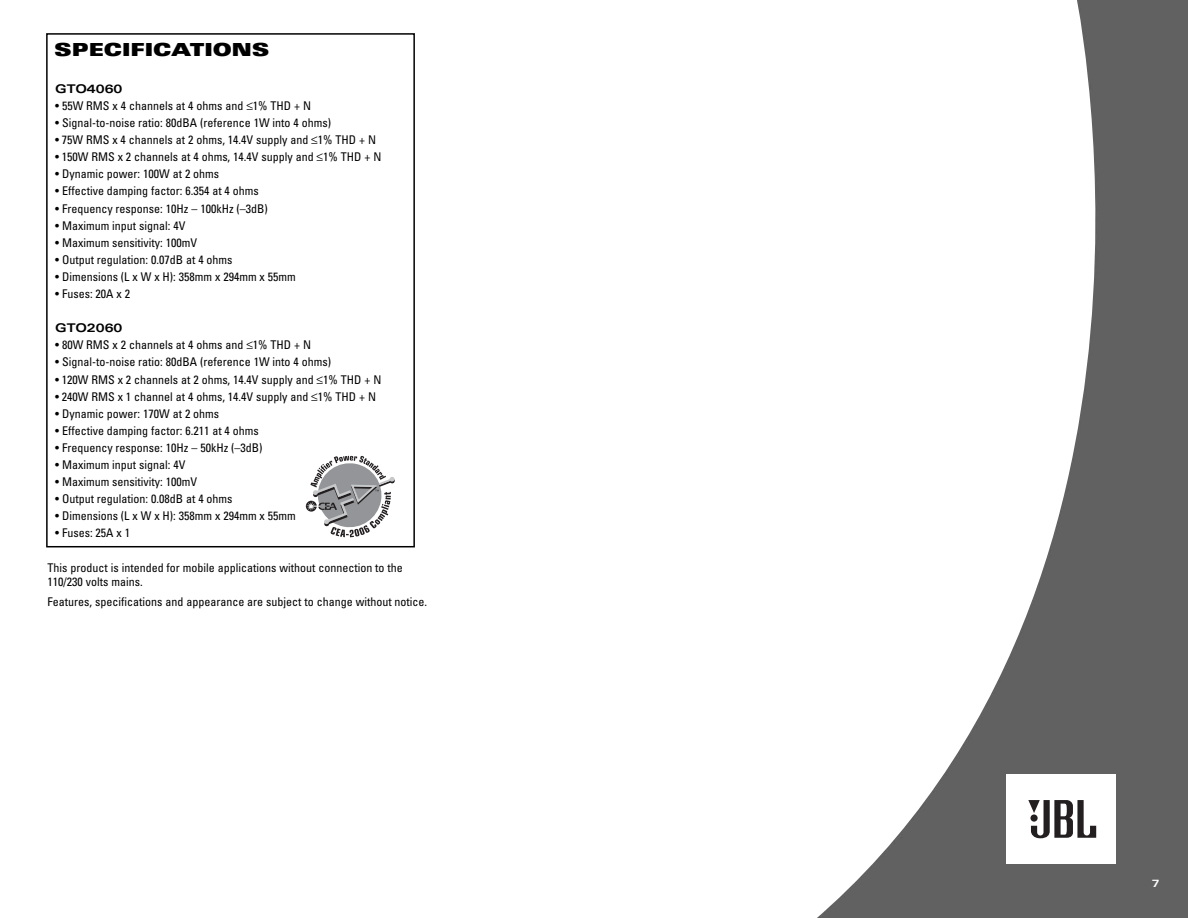
<style>
.page{position:relative;width:1188px;height:918px;background:#fff}
.page>*{position:absolute;margin:0;border:0;box-sizing:border-box;transform-origin:0 0}
.t1{font:900 expanded 18px "Univers";color:#000}
.t2{font:condensed 12px/14.4px "Univers";color:#000}
.t3{font:700 expanded 12px "Univers";color:#000}
.t4{font:700 expanded 10.5px "Univers";color:#fff}
</style>
<div class="page">
<img style="left:817px;top:0;width:371px;height:918px">
<div style="left:1006px;top:774px;width:109px;height:90px;background:#fff"></div>
<svg style="left:1028px;top:800px;width:68px;height:38px"></svg>
<div style="left:46px;top:33px;width:369px;height:514px;border:2px solid #000"></div>
<svg style="left:306px;top:456px;width:89px;height:81px"></svg>
<h1 class="t1" style="left:54px;top:43px;width:217px">SPECIFICATIONS</h1>
<p class="t3" style="left:55px;top:84px;width:69px">GTO4060</p>
<p class="t2" style="left:55px;top:99px;width:257px">• 55W RMS x 4 channels at 4 ohms and ≤1% THD + N</p>
<p class="t2" style="left:55px;top:117px;width:278px">• Signal-to-noise ratio: 80dBA (reference 1W into 4 ohms)</p>
<p class="t2" style="left:55px;top:134px;width:322px">• 75W RMS x 4 channels at 2 ohms, 14.4V supply and ≤1% THD + N</p>
<p class="t2" style="left:55px;top:151px;width:328px">• 150W RMS x 2 channels at 4 ohms, 14.4V supply and ≤1% THD + N</p>
<p class="t2" style="left:55px;top:168px;width:166px">• Dynamic power: 100W at 2 ohms</p>
<p class="t2" style="left:55px;top:185px;width:205px">• Effective damping factor: 6.354 at 4 ohms</p>
<p class="t2" style="left:55px;top:202px;width:214px">• Frequency response: 10Hz – 100kHz (–3dB)</p>
<p class="t2" style="left:55px;top:219px;width:132px">• Maximum input signal: 4V</p>
<p class="t2" style="left:55px;top:236px;width:144px">• Maximum sensitivity: 100mV</p>
<p class="t2" style="left:55px;top:253px;width:179px">• Output regulation: 0.07dB at 4 ohms</p>
<p class="t2" style="left:55px;top:270px;width:242px">• Dimensions (L x W x H): 358mm x 294mm x 55mm</p>
<p class="t2" style="left:55px;top:288px;width:76px">• Fuses: 20A x 2</p>
<p class="t3" style="left:55px;top:324px;width:69px">GTO2060</p>
<p class="t2" style="left:55px;top:339px;width:257px">• 80W RMS x 2 channels at 4 ohms and ≤1% THD + N</p>
<p class="t2" style="left:55px;top:356px;width:278px">• Signal-to-noise ratio: 80dBA (reference 1W into 4 ohms)</p>
<p class="t2" style="left:55px;top:373px;width:328px">• 120W RMS x 2 channels at 2 ohms, 14.4V supply and ≤1% THD + N</p>
<p class="t2" style="left:55px;top:390px;width:322px">• 240W RMS x 1 channel at 4 ohms, 14.4V supply and ≤1% THD + N</p>
<p class="t2" style="left:55px;top:407px;width:166px">• Dynamic power: 170W at 2 ohms</p>
<p class="t2" style="left:55px;top:424px;width:205px">• Effective damping factor: 6.211 at 4 ohms</p>
<p class="t2" style="left:55px;top:441px;width:209px">• Frequency response: 10Hz – 50kHz (–3dB)</p>
<p class="t2" style="left:55px;top:459px;width:132px">• Maximum input signal: 4V</p>
<p class="t2" style="left:55px;top:476px;width:144px">• Maximum sensitivity: 100mV</p>
<p class="t2" style="left:55px;top:493px;width:179px">• Output regulation: 0.08dB at 4 ohms</p>
<p class="t2" style="left:55px;top:510px;width:242px">• Dimensions (L x W x H): 358mm x 294mm x 55mm</p>
<p class="t2" style="left:55px;top:527px;width:76px">• Fuses: 25A x 1</p>
<p class="t2" style="left:48px;top:561px;width:357px">This product is intended for mobile applications without connection to the<br>110/230 volts mains.</p>
<p class="t2" style="left:48px;top:596px;width:381px">Features, specifications and appearance are subject to change without notice.</p>
<p class="t4" style="left:1152px;top:880px;width:9px">7</p>
</div>
